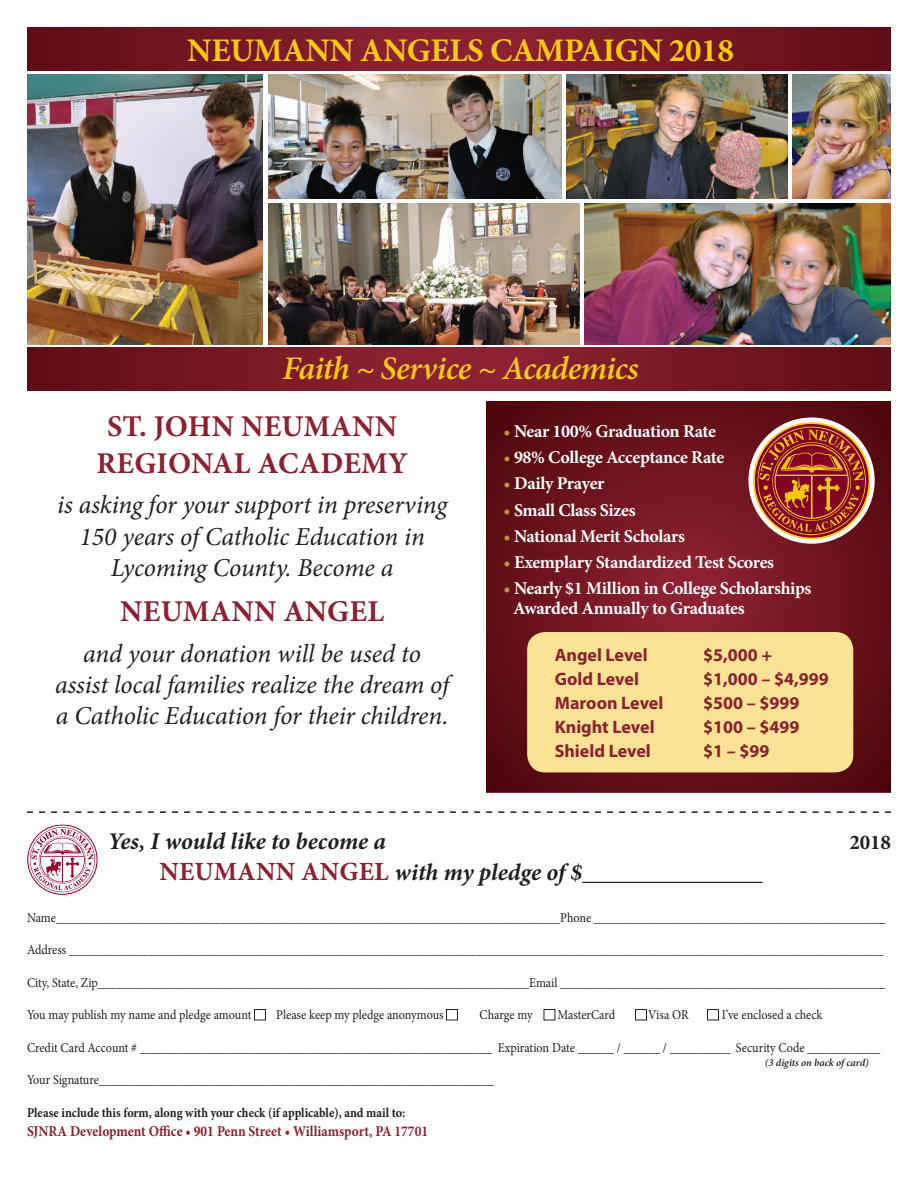
<style>
.page{position:relative;width:918px;height:1188px;background:#fff}
.page>*{position:absolute;margin:0;border:0;box-sizing:border-box;transform-origin:0 0}
.t1{font:700 33px "Minion Pro";letter-spacing:-.01em;color:#faca11}
.t2{font:italic 600 33px "Minion Pro";letter-spacing:-.02em;color:#facb12}
.t3{font:700 30.15px/36.2px "Minion Pro";letter-spacing:.01em;color:#8b2131;text-align:center}
.t4{font:italic 25.8px/31px "Minion Pro";letter-spacing:-.01em;color:#231f20;text-align:center}
.t5{font:italic 700 24px/31.5px "Minion Pro";letter-spacing:-.005em;color:#231f20}
.t6{font:700 21px "Minion Pro";color:#231f20}
.t7{font:700 18px/19.5px "Minion Pro";letter-spacing:-.02em;color:#fff}
.t8{font:700 18px "Myriad Pro";color:#8b2131}
.t9{font:700 15px "Minion Pro";color:#8b2131;scale:.9 1}
.t10{font:13.5px "Minion Pro";letter-spacing:-.005em;color:#231f20;scale:.9 1}
.t11{font:700 13.5px "Minion Pro";color:#231f20;scale:.9 1}
.t12{font:italic 600 10.5px "Minion Pro";letter-spacing:-.01em;color:#231f20}
.s1{color:#b8982f}
.s2{font-style:normal;font-size:26.25px;color:#8b2131}
</style>
<div class="page">
<img style="left:27px;top:74px;width:235px;height:270px">
<img style="left:269px;top:74px;width:293px;height:125px">
<img style="left:584px;top:204px;width:307px;height:140px">
<img style="left:566px;top:74px;width:221px;height:125px">
<img style="left:269px;top:204px;width:310px;height:140px">
<img style="left:793px;top:74px;width:98px;height:125px">
<svg style="left:27px;top:27px;width:864px;height:43px;background:#771824"></svg>
<svg style="left:27px;top:348px;width:864px;height:43px;background:#771824"></svg>
<svg style="left:486px;top:401px;width:405px;height:390px;background:#6a121c"></svg>
<svg style="left:748px;top:417px;width:127px;height:127px"></svg>
<svg style="left:752px;top:422px;width:119px;height:118px;background:#a64931"></svg>
<svg style="left:27px;top:824px;width:71px;height:71px"></svg>
<div style="left:527px;top:632px;width:326px;height:140px;background:#fce295;border-radius:18px"></div>
<svg style="left:27px;top:811px;width:864px;height:2px"></svg>
<div style="left:254px;top:1009px;width:12px;height:11px;border:1px solid #231f20"></div>
<div style="left:446px;top:1009px;width:12px;height:11px;border:1px solid #231f20"></div>
<div style="left:544px;top:1009px;width:11px;height:11px;border:1px solid #231f20"></div>
<div style="left:635px;top:1009px;width:12px;height:11px;border:1px solid #231f20"></div>
<div style="left:707px;top:1009px;width:12px;height:11px;border:1px solid #231f20"></div>
<h1 class="t1" style="left:187px;top:27px;width:548px">NEUMANN ANGELS CAMPAIGN 2018</h1>
<h1 class="t2" style="left:282px;top:345px;width:358px">Faith ~ Service ~ Academics</h1>
<h2 class="t3" style="left:96px;top:408px;width:313px">ST. JOHN NEUMANN<br>REGIONAL ACADEMY</h2>
<h3 class="t4" style="left:57px;top:490px;width:392px">is asking for your support in preserving<br>150 years of Catholic Education in<br>Lycoming County. Become a</h3>
<h2 class="t3" style="left:120px;top:593px;width:265px">NEUMANN ANGEL</h2>
<h3 class="t4" style="left:55px;top:638px;width:396px">and your donation will be used to assist local families realize the dream of a Catholic Education for their children.</h3>
<h3 class="t7" style="left:504px;top:421px;width:214px"><span class="s1">•</span> Near 100% Graduation Rate</h3>
<h3 class="t7" style="left:504px;top:447px;width:222px"><span class="s1">•</span> 98% College Acceptance Rate</h3>
<h3 class="t7" style="left:504px;top:474px;width:102px"><span class="s1">•</span> Daily Prayer</h3>
<h3 class="t7" style="left:504px;top:500px;width:134px"><span class="s1">•</span> Small Class Sizes</h3>
<h3 class="t7" style="left:504px;top:526px;width:183px"><span class="s1">•</span> National Merit Scholars</h3>
<h3 class="t7" style="left:504px;top:552px;width:272px"><span class="s1">•</span> Exemplary Standardized Test Scores</h3>
<h3 class="t7" style="left:513px;top:579px;width:300px;text-indent:-10px"><span class="s1">•</span> Nearly $1 Million in College Scholarships<br>Awarded Annually to Graduates</h3>
<h3 class="t8" style="left:555px;top:643px;width:95px">Angel Level</h3>
<h3 class="t8" style="left:703px;top:643px;width:70px">$5,000 +</h3>
<h3 class="t8" style="left:555px;top:667px;width:86px">Gold Level</h3>
<h3 class="t8" style="left:703px;top:667px;width:127px">$1,000 – $4,999</h3>
<h3 class="t8" style="left:555px;top:691px;width:110px">Maroon Level</h3>
<h3 class="t8" style="left:703px;top:691px;width:98px">$500 – $999</h3>
<h3 class="t8" style="left:555px;top:715px;width:101px">Knight Level</h3>
<h3 class="t8" style="left:703px;top:715px;width:98px">$100 – $499</h3>
<h3 class="t8" style="left:555px;top:739px;width:98px">Shield Level</h3>
<h3 class="t8" style="left:703px;top:739px;width:68px">$1 – $99</h3>
<h3 class="t5" style="left:159px;top:825px;width:605px;text-indent:-51px">Yes, I would like to become a<br><span class="s2">NEUMANN ANGEL</span> with my pledge of $_______________</h3>
<p class="t10" style="left:27px;top:909px;width:956px">Name___________________________________________________________________________________Phone ________________________________________________</p>
<p class="t10" style="left:27px;top:941px;width:953px">Address _______________________________________________________________________________________________________________________________________</p>
<p class="t10" style="left:27px;top:974px;width:955px">City, State, Zip_______________________________________________________________________Email ______________________________________________________</p>
<p class="t10" style="left:27px;top:1006px;width:251px">You may publish my name and pledge amount</p>
<p class="t10" style="left:276px;top:1006px;width:188px">Please keep my pledge anonymous</p>
<p class="t10" style="left:480px;top:1006px;width:60px">Charge my</p>
<p class="t10" style="left:557px;top:1006px;width:66px">MasterCard</p>
<p class="t10" style="left:648px;top:1006px;width:46px">Visa OR</p>
<p class="t10" style="left:722px;top:1006px;width:113px">I’ve enclosed a check</p>
<p class="t10" style="left:27px;top:1038px;width:950px">Credit Card Account # __________________________________________________________ Expiration Date ______ / ______ / __________ Security Code ____________</p>
<p class="t10" style="left:27px;top:1071px;width:520px">Your Signature_________________________________________________________________</p>
<p class="t11" style="left:27px;top:1103px;width:422px">Please include this form, along with your check (if applicable), and mail to:</p>
<p class="t9" style="left:27px;top:1121px;width:447px">SJNRA Development Office • 901 Penn Street • Williamsport, PA 17701</p>
<h3 class="t6" style="left:850px;top:828px;width:43px">2018</h3>
<p class="t12" style="left:765px;top:1055px;width:106px">(3 digits on back of card)</p>
</div>
